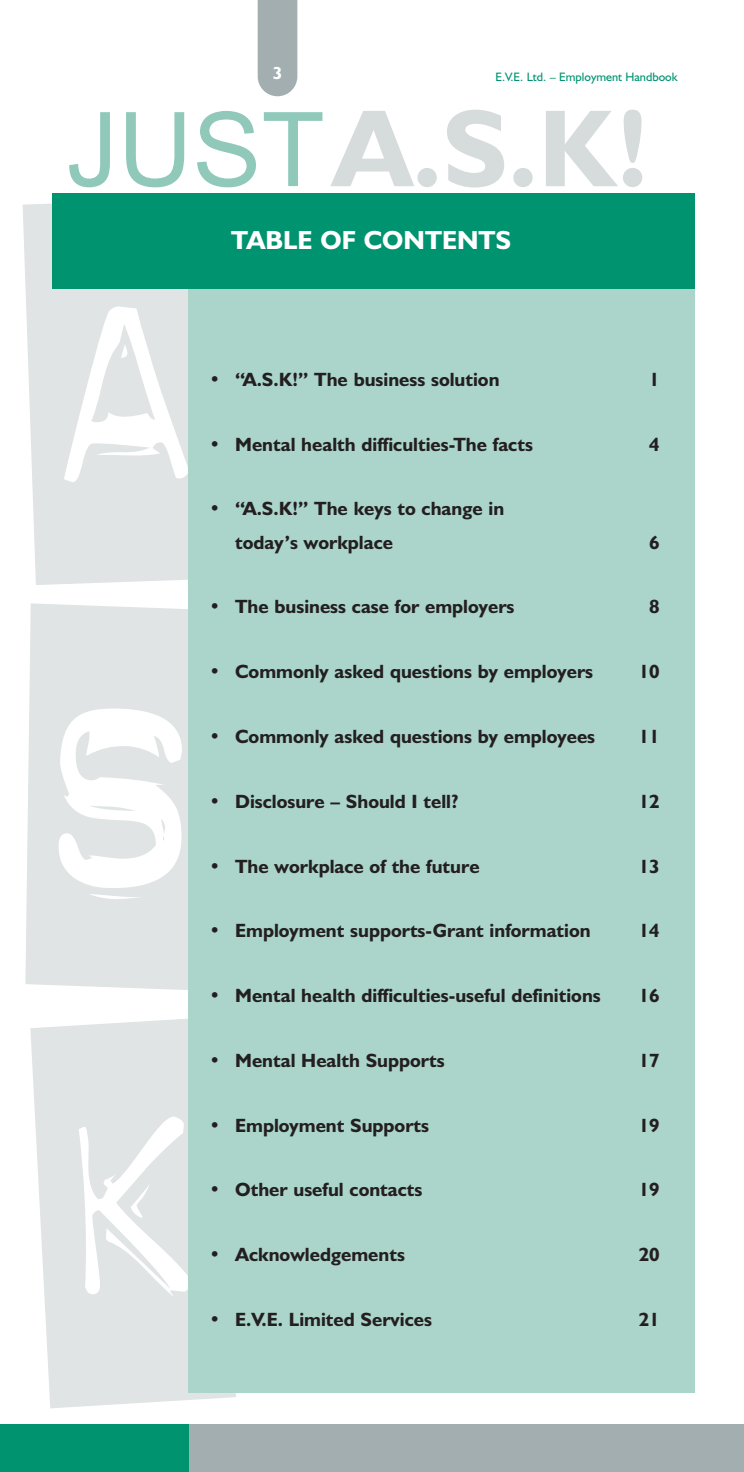
<style>
.page{position:relative;width:744px;height:1472px;background:#fff}
.page>*{position:absolute;margin:0;border:0;box-sizing:border-box;transform-origin:0 0}
.t1{font:700 110.25px "Humanist 521 BT";color:#d6dbdc}
.t2{font:700 26.25px "Humanist 521 BT";color:#fff}
.t3{font:700 19.25px/33.2px "Humanist 521 BT";color:#231f20}
.t4{font:700 17.5px "Humanist 521 BT";color:#fff}
.t5{font:12.25px "Humanist 521 BT";color:#009370}
.s1{font-family:"Arial";font-weight:400;font-size:103.25px;color:#90c9ba}
</style>
<div class="page">
<svg style="left:30px;top:1017px;width:206px;height:391px;fill:#e0e4e5"></svg>
<svg style="left:23px;top:198px;width:166px;height:387px;fill:#e0e4e5"></svg>
<svg style="left:25px;top:603px;width:164px;height:388px;fill:#e0e4e5"></svg>
<div style="left:189px;top:194px;width:506px;height:1199px;background:#abd5cb"></div>
<div style="left:258px;top:0;width:39px;height:96px;background:#a2aeaf"></div>
<div style="left:0;top:1424px;width:230px;height:48px;background:#009370"></div>
<div style="left:53px;top:194px;width:642px;height:95px;background:#009370"></div>
<div style="left:189px;top:1424px;width:555px;height:48px;background:#a2aeaf"></div>
<p class="t4" style="left:273px;top:66px;width:11px">3</p>
<p class="t5" style="left:495px;top:72px;width:184px">E.V.E. Ltd. – Employment Handbook</p>
<h1 class="t1" style="left:66px;top:107px;width:585px"><span class="s1">JUST</span>A.S.K!</h1>
<h2 class="t2" style="left:231px;top:230px;width:281px">TABLE OF CONTENTS</h2>
<p class="t3" style="left:209px;top:365px;width:292px">• “A.S.K!” The business solution</p>
<p class="t3" style="left:649px;top:365px;width:12px">1</p>
<p class="t3" style="left:209px;top:429px;width:325px">• Mental health difficulties-The facts</p>
<p class="t3" style="left:649px;top:429px;width:12px">4</p>
<p class="t3" style="left:235px;top:494px;width:270px;text-indent:-26px">• “A.S.K!” The keys to change in today’s workplace</p>
<p class="t3" style="left:649px;top:527px;width:12px">6</p>
<p class="t3" style="left:209px;top:592px;width:307px">• The business case for employers</p>
<p class="t3" style="left:649px;top:592px;width:12px">8</p>
<p class="t3" style="left:209px;top:657px;width:386px">• Commonly asked questions by employers</p>
<p class="t3" style="left:639px;top:657px;width:22px">10</p>
<p class="t3" style="left:209px;top:722px;width:388px">• Commonly asked questions by employees</p>
<p class="t3" style="left:639px;top:722px;width:22px">11</p>
<p class="t3" style="left:209px;top:786px;width:251px">• Disclosure – Should I tell?</p>
<p class="t3" style="left:639px;top:786px;width:22px">12</p>
<p class="t3" style="left:209px;top:851px;width:272px">• The workplace of the future</p>
<p class="t3" style="left:639px;top:851px;width:22px">13</p>
<p class="t3" style="left:209px;top:916px;width:383px">• Employment supports-Grant information</p>
<p class="t3" style="left:638px;top:916px;width:22px">14</p>
<p class="t3" style="left:209px;top:981px;width:393px">• Mental health difficulties-useful definitions</p>
<p class="t3" style="left:639px;top:981px;width:22px">16</p>
<p class="t3" style="left:209px;top:1045px;width:237px">• Mental Health Supports</p>
<p class="t3" style="left:639px;top:1045px;width:22px">17</p>
<p class="t3" style="left:209px;top:1110px;width:222px">• Employment Supports</p>
<p class="t3" style="left:639px;top:1110px;width:22px">19</p>
<p class="t3" style="left:209px;top:1175px;width:215px">• Other useful contacts</p>
<p class="t3" style="left:639px;top:1175px;width:22px">19</p>
<p class="t3" style="left:209px;top:1240px;width:197px">• Acknowledgements</p>
<p class="t3" style="left:639px;top:1240px;width:22px">20</p>
<p class="t3" style="left:209px;top:1304px;width:224px">• E.V.E. Limited Services</p>
<p class="t3" style="left:639px;top:1304px;width:22px">21</p>
</div>
